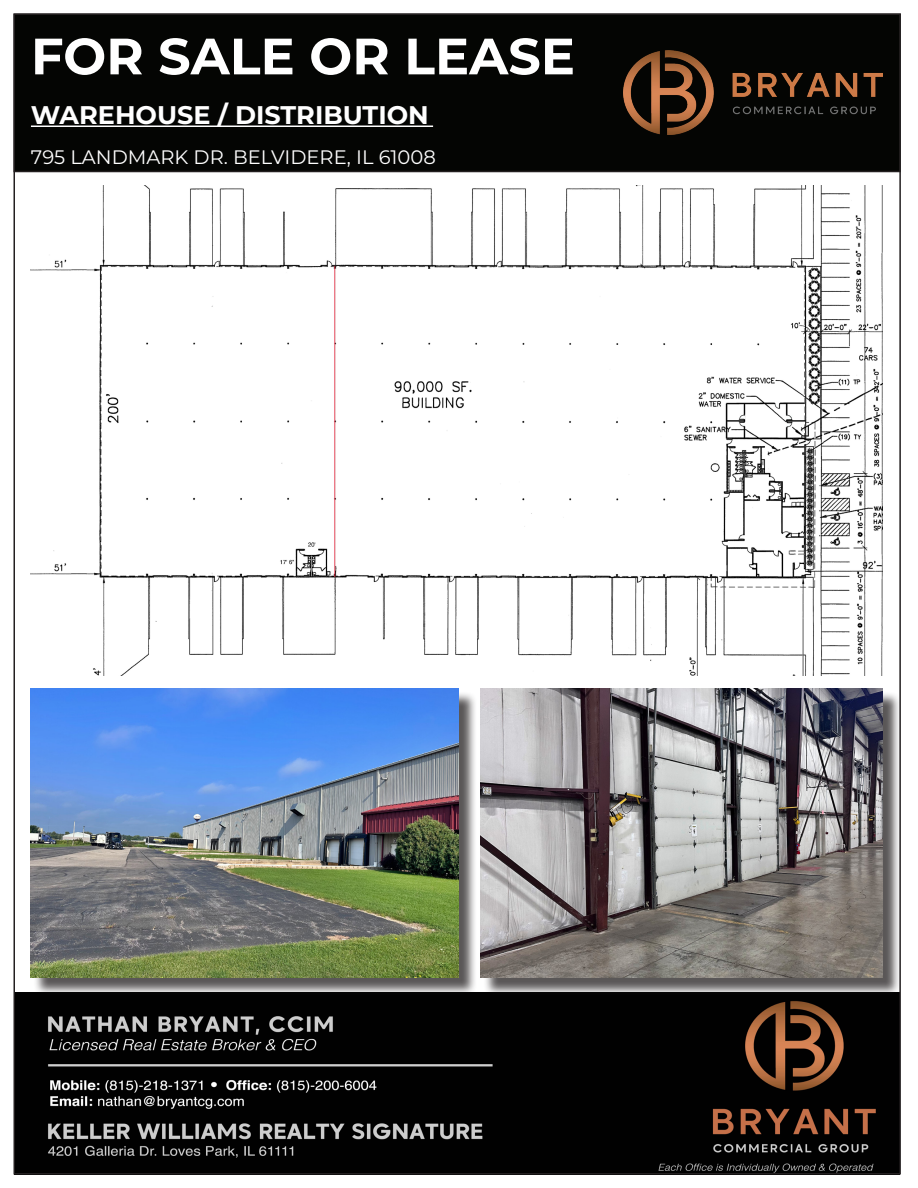
<style>
.page{position:relative;width:918px;height:1188px;background:#fff}
.page>*{position:absolute;margin:0;border:0;box-sizing:border-box;transform-origin:0 0}
.t1{font:700 51px "Montserrat";color:#fff}
.t2{font:700 25.5px "Montserrat";color:#fff}
.t3{font:19.5px "Montserrat";color:#fff}
</style>
<div class="page">
<div style="left:14px;top:14px;width:886px;height:158px;background:#040503"></div>
<hr style="left:31px;top:126px;width:402px;height:1px;background:#fff">
<img style="left:15px;top:992px;width:884px;height:183px">
<div style="left:33px;top:691px;width:445px;height:305px;background:#231f20;opacity:.75"></div>
<img style="left:31px;top:688px;width:428px;height:290px">
<div style="left:483px;top:691px;width:418px;height:305px;background:#231f20;opacity:.75"></div>
<img style="left:481px;top:689px;width:402px;height:289px">
<img style="left:623px;top:51px;width:260px;height:83px">
<img style="left:31px;top:185px;width:852px;height:491px">
<p class="t1" style="left:31px;top:19px;width:546px">FOR SALE OR LEASE</p>
<p class="t2" style="left:31px;top:97px;width:399px">WAREHOUSE / DISTRIBUTION</p>
<p class="t3" style="left:31px;top:143px;width:406px">795 LANDMARK DR. BELVIDERE, IL 61008</p>
</div>
